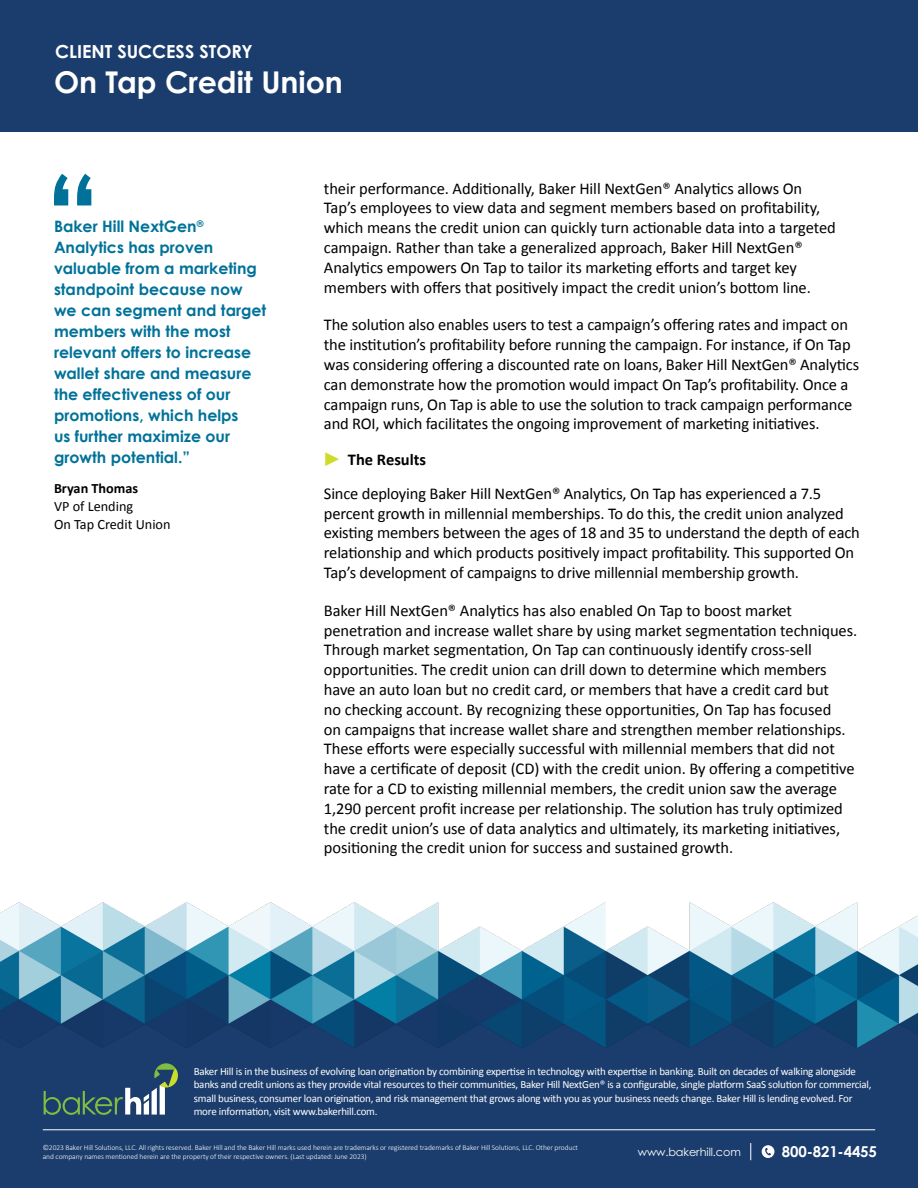
<style>
.page{position:relative;width:918px;height:1188px;background:#fff}
.page>*{position:absolute;margin:0;border:0;box-sizing:border-box;transform-origin:0 0}
.Sidebar___Testimonia{font:700 115.95px "Century Gothic";color:#007299}
.Page_1_Title__H1{font:700 30px "Century Gothic Pro";color:#fff}
.Page_1_Title__H1-2{font:700 18px "Century Gothic Pro";color:#fff}
.General_Body_Copy{font:16.5px/19.8px "Calibri";letter-spacing:-.01em;color:#000}
.t1{font:700 16.5px "Calibri";color:#000}
.Sidebar___Testimonia-2{font:700 15.75px/21px "Century Gothic";color:#007299}
.t2{font:700 15px "Century Gothic";letter-spacing:-.01em;color:#fff}
.Sidebar___Testimonia-3{font:14.25px/18px "Calibri";color:#000}
.Sidebar___Testimonia-4{font:700 14.25px "Calibri";color:#000}
.t3{font:11.25px "Century Gothic Pro";letter-spacing:-.01em;color:#fff}
.t4{font:10.95px/13.2px "Calibri";letter-spacing:-.02em;color:#fff}
.t5{font:300 7.5px/9px "Calibri";letter-spacing:-.01em;color:#fff}
</style>
<div class="page">
<div style="left:0;top:987px;width:918px;height:201px;background:#1b3d6d"></div>
<img style="left:0;top:902px;width:918px;height:145px">
<div style="left:0;top:0;width:918px;height:132px;background:#1b3d6d"></div>
<svg style="left:762px;top:1145px;width:12px;height:13px"></svg>
<svg style="left:764px;top:1148px;width:7px;height:8px"></svg>
<svg style="left:750px;top:1143px;width:1px;height:17px"></svg>
<hr style="left:43px;top:1129px;width:832px;height:1px;background:#fff">
<svg style="left:44px;top:1063px;width:134px;height:52px"></svg>
<p class="Page_1_Title__H1-2" style="left:55px;top:40px;width:199px">CLIENT SUCCESS STORY</p>
<p class="Page_1_Title__H1" style="left:54px;top:63px;width:290px">On Tap Credit Union</p>
<p class="Sidebar___Testimonia" style="left:45px;top:129px;width:57px">“</p>
<p class="Sidebar___Testimonia-2" style="left:54px;top:215px;width:151px">Baker Hill NextGen<sup>®</sup></p>
<p class="Sidebar___Testimonia-2" style="left:54px;top:236px;width:161px">Analytics has proven</p>
<p class="Sidebar___Testimonia-2" style="left:54px;top:257px;width:204px">valuable from a marketing</p>
<p class="Sidebar___Testimonia-2" style="left:54px;top:278px;width:190px">standpoint because now</p>
<p class="Sidebar___Testimonia-2" style="left:54px;top:299px;width:214px">we can segment and target</p>
<p class="Sidebar___Testimonia-2" style="left:54px;top:320px;width:178px">members with the most</p>
<p class="Sidebar___Testimonia-2" style="left:54px;top:341px;width:199px">relevant offers to increase</p>
<p class="Sidebar___Testimonia-2" style="left:54px;top:362px;width:199px">wallet share and measure</p>
<p class="Sidebar___Testimonia-2" style="left:54px;top:383px;width:178px">the effectiveness of our</p>
<p class="Sidebar___Testimonia-2" style="left:54px;top:404px;width:186px">promotions, which helps us further maximize our growth potential.”</p>
<p class="Sidebar___Testimonia-4" style="left:54px;top:478px;width:86px">Bryan Thomas</p>
<p class="Sidebar___Testimonia-3" style="left:54px;top:497px;width:118px">VP of Lending<br>On Tap Credit Union</p>
<p class="General_Body_Copy" style="left:324px;top:178px;width:513px">their performance. Additionally, Baker Hill NextGen® Analytics allows On Tap’s employees to view data and segment members based on profitability, which means the credit union can quickly turn actionable data into a targeted campaign. Rather than take a generalized approach, Baker Hill NextGen® Analytics empowers On Tap to tailor its marketing efforts and target key members with offers that positively impact the credit union’s bottom line.</p>
<p class="General_Body_Copy" style="left:324px;top:315px;width:537px">The solution also enables users to test a campaign’s offering rates and impact on the institution’s profitability before running the campaign. For instance, if On Tap was considering offering a discounted rate on loans, Baker Hill NextGen® Analytics can demonstrate how the promotion would impact On Tap’s profitability. Once a campaign runs, On Tap is able to use the solution to track campaign performance and ROI, which facilitates the ongoing improvement of marketing initiatives.</p>
<p class="t1" style="left:348px;top:448px;width:80px">The Results</p>
<p class="General_Body_Copy" style="left:324px;top:483px;width:537px">Since deploying Baker Hill NextGen® Analytics, On Tap has experienced a 7.5 percent growth in millennial memberships. To do this, the credit union analyzed existing members between the ages of 18 and 35 to understand the depth of each relationship and which products positively impact profitability. This supported On Tap’s development of campaigns to drive millennial membership growth.</p>
<p class="General_Body_Copy" style="left:324px;top:600px;width:535px">Baker Hill NextGen® Analytics has also enabled On Tap to boost market penetration and increase wallet share by using market segmentation techniques.<br>Through market segmentation, On Tap can continuously identify cross-sell opportunities. The credit union can drill down to determine which members have an auto loan but no credit card, or members that have a credit card but<br>no checking account. By recognizing these opportunities, On Tap has focused<br>on campaigns that increase wallet share and strengthen member relationships.<br>These efforts were especially successful with millennial members that did not have a certificate of deposit (CD) with the credit union. By offering a competitive rate for a CD to existing millennial members, the credit union saw the average 1,290 percent profit increase per relationship. The solution has truly optimized the credit union’s use of data analytics and ultimately, its marketing initiatives, positioning the credit union for success and sustained growth.</p>
<p class="t4" style="left:194px;top:1065px;width:679px">Baker Hill is in the business of evolving loan origination by combining expertise in technology with expertise in banking. Built on decades of walking alongside banks and credit unions as they provide vital resources to their communities, Baker Hill NextGen® is a configurable, single platform SaaS solution for commercial, small business, consumer loan origination, and risk management that grows along with you as your business needs change. Baker Hill is lending evolved. For more information, visit www.bakerhill.com.</p>
<p class="t3" style="left:638px;top:1145px;width:105px">www.bakerhill.com</p>
<p class="t2" style="left:782px;top:1140px;width:96px">800-821-4455</p>
<p class="t5" style="left:43px;top:1143px;width:537px">©2023 Baker Hill Solutions, LLC. All rights reserved. Baker Hill and the Baker Hill marks used herein are trademarks or registered trademarks of Baker Hill Solutions, LLC. Other product and company names mentioned herein are the property of their respective owners. (Last updated: June 2023)</p>
</div>
